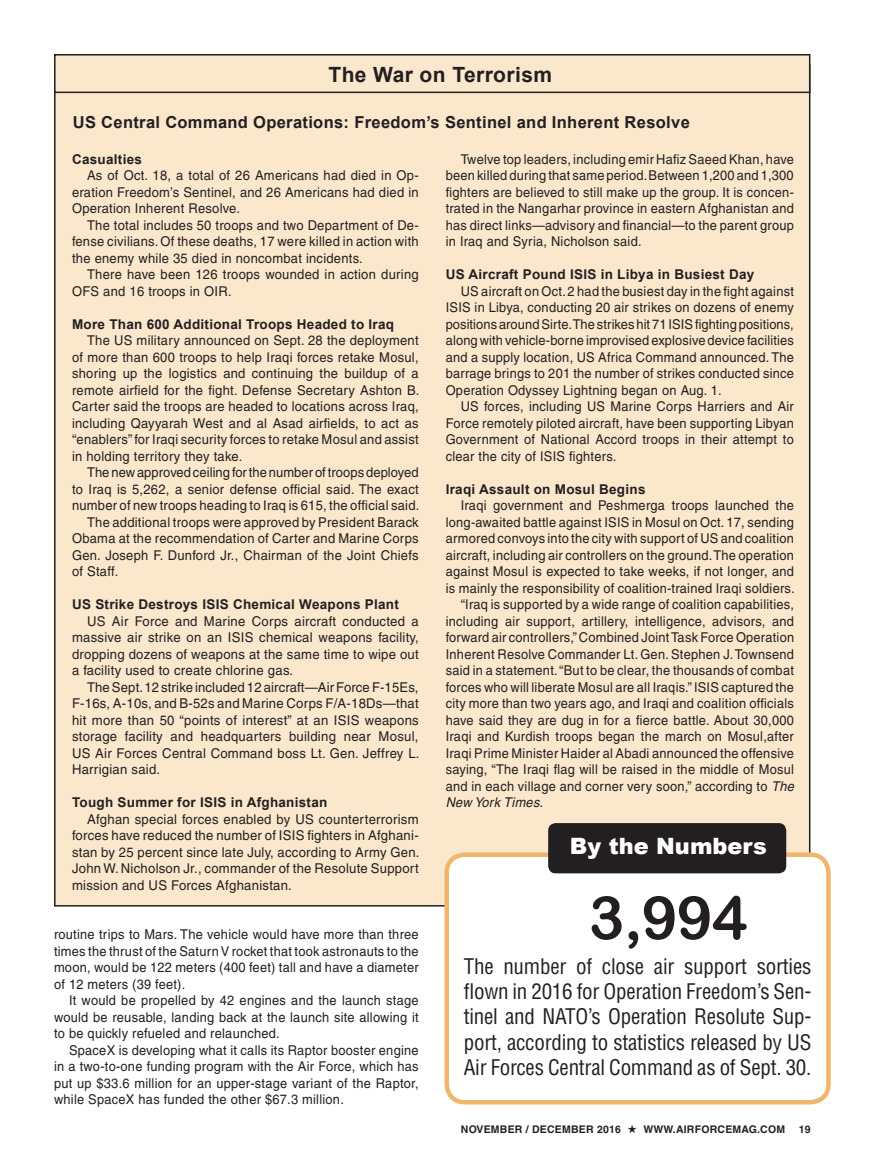
<style>
.page{position:relative;width:878px;height:1175px;background:#fff}
.page>*{position:absolute;margin:0;border:0;box-sizing:border-box;transform-origin:0 0}
.t1{font:60px "Arial Rounded MT Bold";color:#231f20}
.t2{font:900 22.5px "Arial";color:#fff}
.t3{font:condensed 21px/25.2px "Helvetica";letter-spacing:-.01em;color:#231f20;text-align:justify}
.Box_Head{font:700 21px "Arial";letter-spacing:.02em;color:#231f20}
.Iraq_Box_head{font:700 16.5px "Arial";letter-spacing:.02em;color:#231f20}
.Body_Text{font:13.5px/16.5px "Helvetica";letter-spacing:.02em;color:#231f20;text-align:justify;scale:.95 1}
.Body_Text-2{font:13.5px/16.5px "Helvetica";letter-spacing:.02em;color:#231f20;text-align:justify;scale:.96 1}
.Body_Text-3{font:13.5px/16.5px "Helvetica";letter-spacing:.02em;color:#231f20;text-align:justify}
.Box_subhead{font:700 13.5px "Arial";letter-spacing:.02em;color:#231f20}
.t4{font:700 10.5px "Helvetica";letter-spacing:.02em;color:#231f20}
.s1{font-style:italic}
</style>
<div class="page">
<div style="left:55px;top:64px;width:754px;height:841px;background:#fae7cc"></div>
<div style="left:55px;top:55px;width:754px;height:37px;background:#fae7cc"></div>
<div style="left:54px;top:54px;width:756px;height:39px;border:2px solid #231f20"></div>
<div style="left:447px;top:854px;width:381px;height:248px;background:#fff;border-radius:18px"></div>
<div style="left:444px;top:852px;width:386px;height:252px;border:4px solid #f0b66c;border-radius:18px"></div>
<div style="left:548px;top:823px;width:238px;height:50px;background:#231f20;border-radius:8px"></div>
<p class="Box_Head" style="left:328px;top:63px;width:225px">The War on Terrorism</p>
<p class="Iraq_Box_head" style="left:73px;top:113px;width:618px">US Central Command Operations: Freedom’s Sentinel and Inherent Resolve</p>
<p class="Box_subhead" style="left:72px;top:151px;width:71px">Casualties</p>
<p class="Body_Text-2" style="left:72px;top:167px;width:362px;text-indent:15px">As of Oct. 18, a total of 26 Americans had died in Op&shy;eration Freedom’s Sentinel, and 26 Americans had died in Operation Inherent Resolve.</p>
<p class="Body_Text-2" style="left:72px;top:216px;width:362px;text-indent:15px">The total includes 50 troops and two Department of De&shy;fense civilians. Of these deaths, 17 were killed in action with the enemy while 35 died in noncombat incidents.</p>
<p class="Body_Text-2" style="left:72px;top:266px;width:362px;text-indent:15px">There have been 126 troops wounded in action during<br>OFS and 16 troops in OIR.</p>
<p class="Box_subhead" style="left:72px;top:316px;width:323px">More Than 600 Additional Troops Headed to Iraq</p>
<p class="Body_Text-2" style="left:72px;top:332px;width:363px;text-indent:15px">The US military announced on Sept. 28 the deployment of more than 600 troops to help Iraqi forces retake Mosul, shoring up the logistics and continuing the buildup of a remote airfield for the fight. Defense Secretary Ashton B.<br>Carter said the troops are headed to locations across Iraq, including Qayyarah West and al Asad airfields, to act as “enablers” for Iraqi security forces to retake Mosul and assist in holding territory they take.</p>
<p class="Body_Text-2" style="left:72px;top:464px;width:363px;text-indent:15px">The new approved ceiling for the number of troops deployed to Iraq is 5,262, a senior defense official said. The exact number of new troops heading to Iraq is 615, the official said.</p>
<p class="Body_Text-2" style="left:72px;top:513px;width:362px;text-indent:15px">The additional troops were approved by President Barack Obama at the recommendation of Carter and Marine Corps Gen. Joseph F. Dunford Jr., Chairman of the Joint Chiefs of Staff.</p>
<p class="Box_subhead" style="left:72px;top:597px;width:328px">US Strike Destroys ISIS Chemical Weapons Plant</p>
<p class="Body_Text-3" style="left:72px;top:612px;width:348px;text-indent:15px">US Air Force and Marine Corps aircraft conducted a massive air strike on an ISIS chemical weapons facility, dropping dozens of weapons at the same time to wipe out a facility used to create chlorine gas.</p>
<p class="Body_Text-3" style="left:72px;top:678px;width:349px;text-indent:15px">The Sept. 12 strike included 12 aircraft—Air Force F-15Es, F-16s, A-10s, and B-52s and Marine Corps F/A-18Ds—that hit more than 50 “points of interest” at an ISIS weapons storage facility and headquarters building near Mosul, US Air Forces Central Command boss Lt. Gen. Jeffrey L.<br>Harrigian said.</p>
<p class="Box_subhead" style="left:72px;top:795px;width:257px">Tough Summer for ISIS in Afghanistan</p>
<p class="Body_Text-3" style="left:72px;top:810px;width:349px;text-indent:15px">Afghan special forces enabled by US counterterrorism forces have reduced the number of ISIS fighters in Afghani&shy;stan by 25 percent since late July, according to Army Gen.<br>John W. Nicholson Jr., commander of the Resolute Support mission and US Forces Afghanistan.</p>
<p class="Body_Text" style="left:54px;top:926px;width:385px">routine trips to Mars. The vehicle would have more than three times the thrust of the Saturn V rocket that took astronauts to the moon, would be 122 meters (400 feet) tall and have a diameter of 12 meters (39 feet).</p>
<p class="Body_Text" style="left:54px;top:992px;width:385px;text-indent:15px">It would be propelled by 42 engines and the launch stage would be reusable, landing back at the launch site allowing it to be quickly refueled and relaunched.</p>
<p class="Body_Text" style="left:54px;top:1041px;width:385px;text-indent:15px">SpaceX is developing what it calls its Raptor booster engine in a two-to-one funding program with the Air Force, which has put up $33.6 million for an upper-stage variant of the Raptor, while SpaceX has funded the other $67.3 million.</p>
<p class="Body_Text" style="left:446px;top:150px;width:368px;text-indent:15px">Twelve top leaders, including emir Hafiz Saeed Khan, have been killed during that same period. Between 1,200 and 1,300 fighters are believed to still make up the group. It is concen&shy;trated in the Nangarhar province in eastern Afghanistan and has direct links—advisory and financial—to the parent group in Iraq and Syria, Nicholson said.</p>
<p class="Box_subhead" style="left:446px;top:267px;width:310px">US Aircraft Pound ISIS in Libya in Busiest Day</p>
<p class="Body_Text" style="left:446px;top:282px;width:368px;text-indent:15px">US aircraft on Oct. 2 had the busiest day in the fight against ISIS in Libya, conducting 20 air strikes on dozens of enemy positions around Sirte. The strikes hit 71 ISIS fighting positions, along with vehicle-borne improvised explosive device facilities and a supply location, US Africa Command announced. The barrage brings to 201 the number of strikes conducted since Operation Odyssey Lightning began on Aug. 1.</p>
<p class="Body_Text" style="left:446px;top:398px;width:368px;text-indent:15px">US forces, including US Marine Corps Harriers and Air Force remotely piloted aircraft, have been supporting Libyan Government of National Accord troops in their attempt to clear the city of ISIS fighters.</p>
<p class="Box_subhead" style="left:446px;top:481px;width:201px">Iraqi Assault on Mosul Begins</p>
<p class="Body_Text" style="left:446px;top:497px;width:369px;text-indent:15px">Iraqi government and Peshmerga troops launched the long-awaited battle against ISIS in Mosul on Oct. 17, sending armored convoys into the city with support of US and coalition aircraft, including air controllers on the ground. The operation against Mosul is expected to take weeks, if not longer, and is mainly the responsibility of coalition-trained Iraqi soldiers.</p>
<p class="Body_Text" style="left:446px;top:596px;width:368px;text-indent:15px">“Iraq is supported by a wide range of coalition capabilities, including air support, artillery, intelligence, advisors, and forward air controllers,” Combined Joint Task Force Operation Inherent Resolve Commander Lt. Gen. Stephen J. Townsend said in a statement. “But to be clear, the thousands of combat forces who will liberate Mosul are all Iraqis.” ISIS captured the city more than two years ago, and Iraqi and coalition officials have said they are dug in for a fierce battle. About 30,000<br>Iraqi and Kurdish troops began the march on Mosul,after Iraqi Prime Minister Haider al Abadi announced the offensive saying, “The Iraqi flag will be raised in the middle of Mosul and in each village and corner very soon,” according to <span class="s1">The New York Times.</span></p>
<p class="t2" style="left:570px;top:833px;width:198px">By the Numbers</p>
<p class="t1" style="left:588px;top:882px;width:160px">3,994</p>
<p class="t3" style="left:463px;top:953px;width:349px">The number of close air support sorties flown in 2016 for Operation Freedom’s Sen&shy;tinel and NATO’s Operation Resolute Sup&shy;port, according to statistics released by US Air Forces Central Command as of Sept. 30.</p>
<p class="t4" style="left:461px;top:1122px;width:326px">NOVEMBER / DECEMBER 2016 ★ WWW.AIRFORCEMAG.COM</p>
<p class="t4" style="left:798px;top:1122px;width:13px">19</p>
</div>
